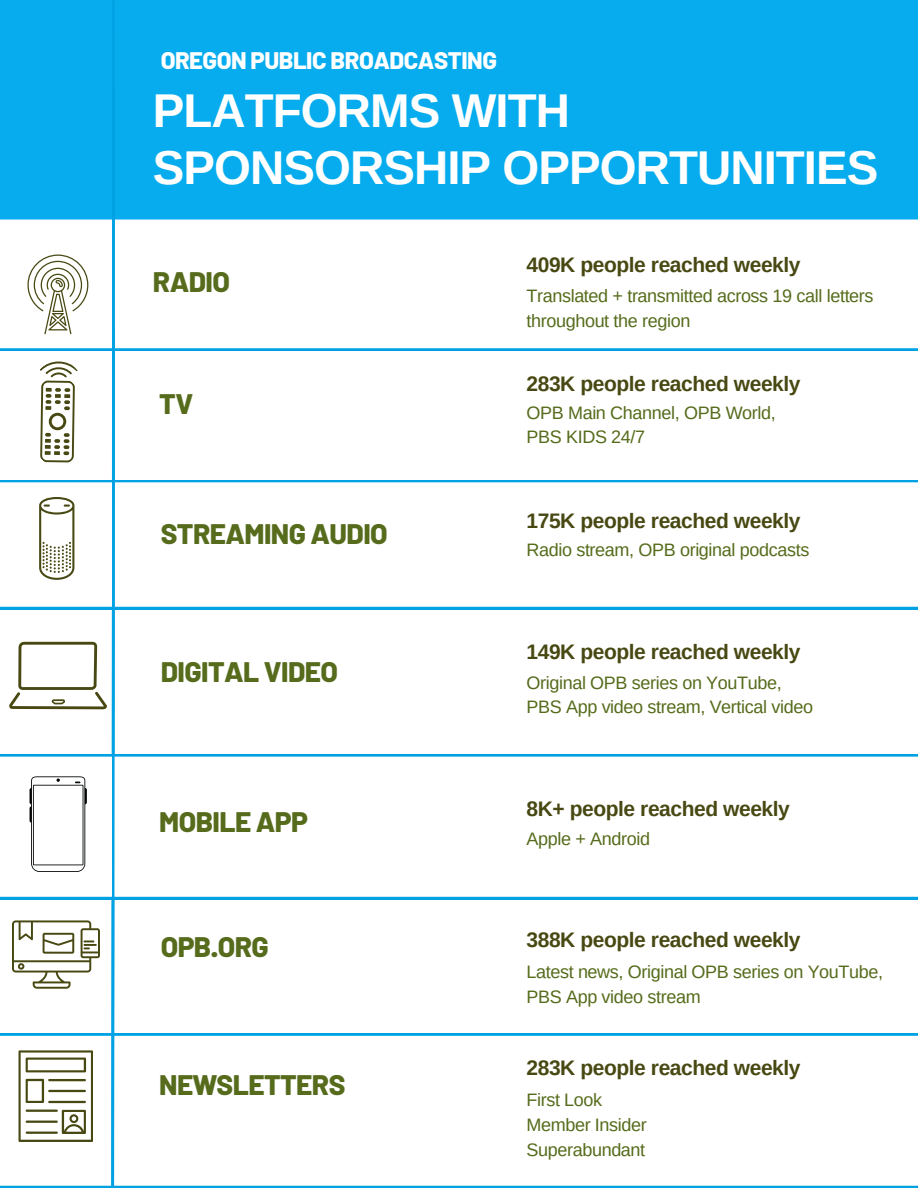
<style>
.page{position:relative;width:918px;height:1188px;background:#fff}
.page>*{position:absolute;margin:0;border:0;box-sizing:border-box;transform-origin:0 0}
.t1{font:700 47.4px/56.2px "Arimo";letter-spacing:-.02em;color:#fefffe}
.t2{font:800 28.2px "Barlow";letter-spacing:-.02em;color:#566b1b}
.t3{font:800 24px "Barlow";letter-spacing:-.02em;color:#fff}
.t4{font:700 21px "Arimo";letter-spacing:-.02em;color:#484813}
.t5{font:18px/24.8px "Arimo";letter-spacing:-.02em;color:#566b1b}
</style>
<div class="page">
<svg style="left:0;top:348px;width:918px;height:2px;background:#1dace6"></svg>
<div style="left:0;top:0;width:918px;height:220px;background:#06acee"></div>
<svg style="left:0;top:1034px;width:918px;height:154px"></svg>
<svg style="left:0;top:480px;width:918px;height:129px"></svg>
<svg style="left:0;top:754px;width:918px;height:145px"></svg>
<svg style="left:4px;top:0;width:112px;height:1188px"></svg>
<h1 class="t3" style="left:161px;top:45px;width:338px">OREGON PUBLIC BROADCASTING</h1>
<h3 class="t1" style="left:153px;top:83px;width:727px">PLATFORMS WITH<br>SPONSORSHIP OPPORTUNITIES</h3>
<p class="t2" style="left:153px;top:264px;width:79px">RADIO</p>
<p class="t2" style="left:159px;top:385px;width:35px">TV</p>
<p class="t2" style="left:161px;top:516px;width:229px">STREAMING AUDIO</p>
<p class="t2" style="left:161px;top:654px;width:179px">DIGITAL VIDEO</p>
<h2 class="t2" style="left:159px;top:803px;width:150px">MOBILE APP</h2>
<h2 class="t4" style="left:526px;top:253px;width:276px">409K people reached weekly</h2>
<h2 class="t5" style="left:526px;top:284px;width:349px">Translated + transmitted across 19 call letters throughout the region</h2>
<p class="t4" style="left:526px;top:372px;width:276px">283K people reached weekly</p>
<p class="t5" style="left:526px;top:400px;width:251px">OPB Main Channel, OPB World,</p>
<p class="t5" style="left:526px;top:425px;width:120px">PBS KIDS 24/7</p>
<p class="t4" style="left:526px;top:509px;width:276px">175K people reached weekly</p>
<p class="t5" style="left:526px;top:537px;width:284px">Radio stream, OPB original podcasts</p>
<p class="t4" style="left:526px;top:640px;width:276px">149K people reached weekly</p>
<h2 class="t5" style="left:526px;top:670px;width:257px">Original OPB series on YouTube,</h2>
<p class="t5" style="left:526px;top:695px;width:288px">PBS App video stream, Vertical video</p>
<p class="t4" style="left:526px;top:797px;width:265px">8K+ people reached weekly</p>
<p class="t5" style="left:526px;top:827px;width:125px">Apple + Android</p>
<p class="t2" style="left:161px;top:929px;width:109px">OPB.ORG</p>
<p class="t4" style="left:526px;top:928px;width:276px">388K people reached weekly</p>
<h2 class="t5" style="left:526px;top:960px;width:358px">Latest news, Original OPB series on YouTube,<br>PBS App video stream</h2>
<p class="t2" style="left:159px;top:1066px;width:188px">NEWSLETTERS</p>
<p class="t4" style="left:526px;top:1056px;width:276px">283K people reached weekly</p>
<p class="t5" style="left:526px;top:1088px;width:77px">First Look</p>
<p class="t5" style="left:526px;top:1113px;width:122px">Member Insider</p>
<h2 class="t5" style="left:526px;top:1137px;width:120px">Superabundant</h2>
</div>
